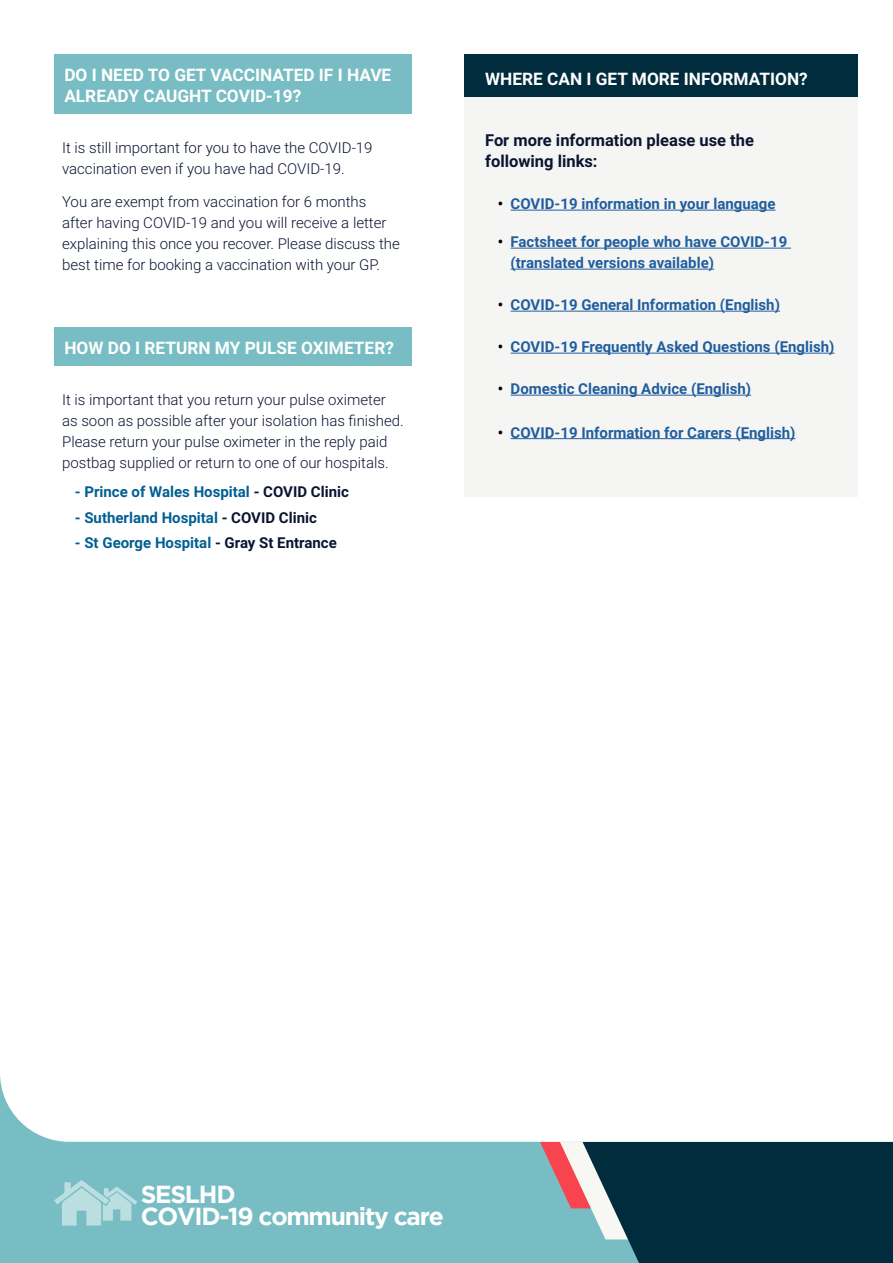
<style>
.page{position:relative;width:893px;height:1263px;background:#fff}
.page>*{position:absolute;margin:0;border:0;box-sizing:border-box;transform-origin:0 0}
.t1{font:700 24.6px/22.4px "Gotham";letter-spacing:-.05em;color:#fff}
.t2{font:700 17.25px/21px "Roboto";color:#fff}
.t3{font:700 16.5px/21px "Roboto";color:#0b1531}
.t4{font:300 15px/21px "Roboto";color:#0b1531}
.t5{font:700 15px/21px "Roboto";color:#215e9e}
.t6{font:700 15px "Roboto";color:#005f92}
.s1{color:#0b1531}
.s2{color:#000}
</style>
<div class="page">
<div style="left:54px;top:54px;width:358px;height:60px;background:#78bdc4"></div>
<div style="left:54px;top:327px;width:358px;height:39px;background:#78bdc4"></div>
<div style="left:464px;top:55px;width:393px;height:442px;background:#f5f5f4"></div>
<div style="left:464px;top:54px;width:393px;height:43px;background:#012c3d"></div>
<hr style="left:511px;top:210px;width:264px;height:1px;background:#215e9e">
<hr style="left:511px;top:248px;width:280px;height:1px;background:#215e9e">
<hr style="left:511px;top:269px;width:203px;height:1px;background:#215e9e">
<hr style="left:511px;top:311px;width:269px;height:1px;background:#215e9e">
<hr style="left:511px;top:353px;width:323px;height:1px;background:#215e9e">
<hr style="left:511px;top:395px;width:240px;height:1px;background:#215e9e">
<hr style="left:511px;top:438px;width:284px;height:1px;background:#215e9e">
<div style="left:0;top:1073px;width:893px;height:190px;background:#78bdc4"></div>
<svg style="left:54px;top:1180px;width:83px;height:45px"></svg>
<svg style="left:540px;top:1142px;width:353px;height:121px;background:#234856"></svg>
<div style="left:0;top:1073px;width:893px;height:69px;background:#fff"></div>
<p class="t2" style="left:64px;top:64px;width:328px">DO I NEED TO GET VACCINATED IF I HAVE<br>ALREADY CAUGHT COVID-19?</p>
<p class="t4" style="left:62px;top:136px;width:312px">It is still important for you to have the COVID-19 vaccination even if you have had COVID-19.</p>
<p class="t4" style="left:62px;top:191px;width:339px">You are exempt from vaccination for 6 months after having COVID-19 and you will receive a letter explaining this once you recover. Please discuss the best time for booking a vaccination with your GP.</p>
<p class="t2" style="left:64px;top:337px;width:331px">HOW DO I RETURN MY PULSE OXIMETER?</p>
<p class="t4" style="left:62px;top:388px;width:343px">It is important that you return your pulse oximeter as soon as possible after your isolation has finished.<br>Please return your pulse oximeter in the reply paid postbag supplied or return to one of our hospitals.</p>
<p class="t6" style="left:75px;top:481px;width:276px">- Prince of Wales Hospital <span class="s1">- COVID Clinic</span></p>
<p class="t6" style="left:75px;top:507px;width:244px">- Sutherland Hospital <span class="s1">- COVID Clinic</span></p>
<p class="t6" style="left:75px;top:532px;width:263px">- St George Hospital <span class="s1">- Gray St Entrance</span></p>
<p class="t2" style="left:485px;top:68px;width:324px">WHERE CAN I GET MORE INFORMATION?</p>
<p class="t3" style="left:485px;top:129px;width:270px">For more information please use the following links:</p>
<p class="t5" style="left:498px;top:193px;width:279px"><span class="s2">•</span> COVID-19 information in your language</p>
<p class="t5" style="left:511px;top:231px;width:278px;text-indent:-13px"><span class="s2">•</span> Factsheet for people who have COVID-19 (translated versions available)</p>
<p class="t5" style="left:498px;top:294px;width:284px"><span class="s2">•</span> COVID-19 General Information (English)</p>
<p class="t5" style="left:498px;top:336px;width:338px"><span class="s2">•</span> COVID-19 Frequently Asked Questions (English)</p>
<p class="t5" style="left:498px;top:378px;width:255px"><span class="s2">•</span> Domestic Cleaning Advice (English)</p>
<p class="t5" style="left:498px;top:421px;width:299px"><span class="s2">•</span> COVID-19 Information for Carers (English)</p>
<h1 class="t1" style="left:141px;top:1182px;width:305px">SESLHD<br>COVID-19 community care</h1>
</div>
